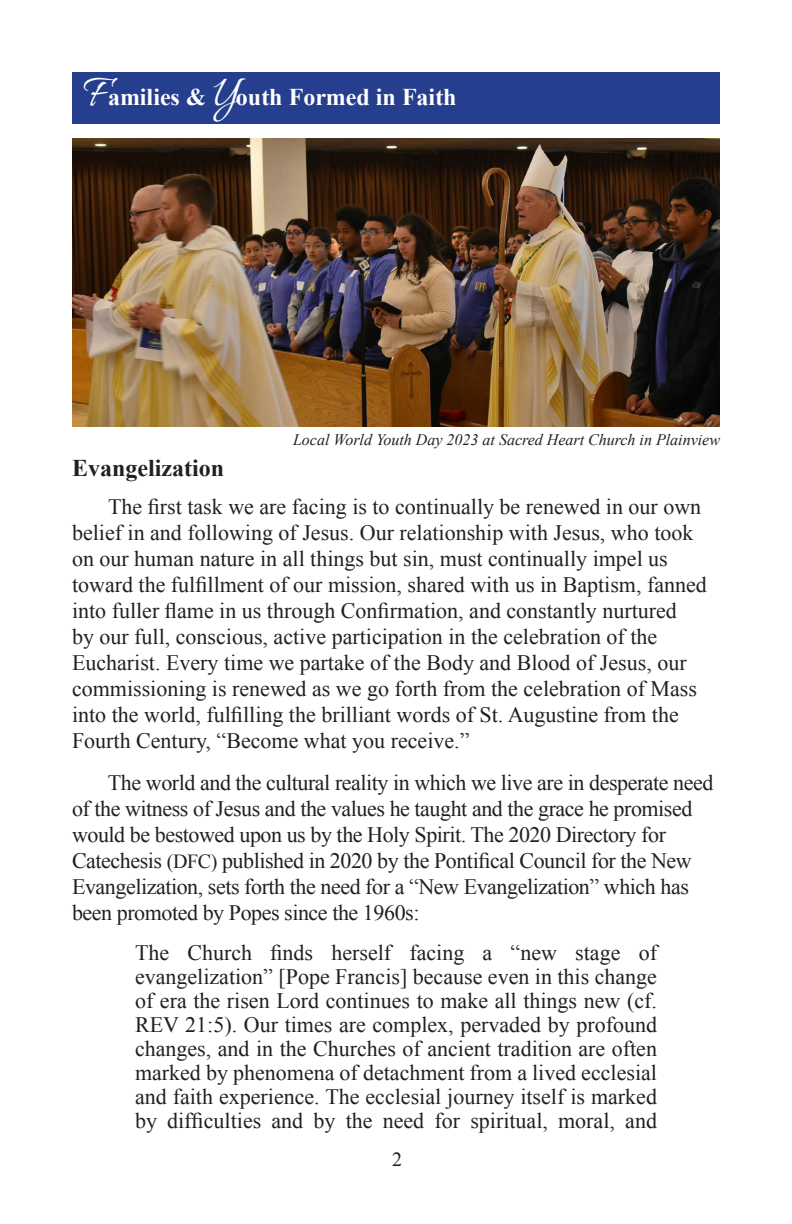
<style>
.page{position:relative;width:792px;height:1224px;background:#fff}
.page>*{position:absolute;margin:0;border:0;box-sizing:border-box;transform-origin:0 0}
.t1{font:46px "Allura";color:#fff}
.t2{font:700 24px "Times New Roman";color:#fff}
.t3{font:700 24px "Times New Roman";color:#231f20}
.t4{font:22px/26px "Times New Roman";color:#231f20}
.t5{font:22px/26px "Times New Roman";letter-spacing:-.02em;color:#231f20}
.t6{font:20px "Times New Roman";color:#231f20}
.t7{font:italic 16px "Times New Roman";color:#231f20}
.s1{font-size:20px}
</style>
<div class="page">
<div style="left:72px;top:72px;width:648px;height:52px;background:#253f8e"></div>
<img style="left:72px;top:139px;width:648px;height:287px">
<p class="t1" style="left:213px;top:67px;width:26px">Y</p>
<p class="t1" style="left:83px;top:67px;width:26px">F</p>
<p class="t2" style="left:108px;top:80px;width:350px">amilies &amp; outh Formed in Faith</p>
<p class="t7" style="left:293px;top:428px;width:428px">Local World Youth Day 2023 at Sacred Heart Church in Plainview</p>
<p class="t3" style="left:72px;top:452px;width:154px">Evangelization</p>
<p class="t4" style="left:72px;top:493px;width:636px;text-indent:36px">The first task we are facing is to continually be renewed in our own belief in and following of Jesus. Our relationship with Jesus, who took on our human nature in all things but sin, must continually impel us toward the fulfillment of our mission, shared with us in Baptism, fanned into fuller flame in us through Confirmation, and constantly nurtured<br>by our full, conscious, active participation in the celebration of the Eucharist. Every time we partake of the Body and Blood of Jesus, our commissioning is renewed as we go forth from the celebration of Mass into the world, fulfilling the brilliant words of St. Augustine from the Fourth Century, “Become what you receive.”</p>
<p class="t5" style="left:72px;top:769px;width:643px;text-indent:36px">The world and the cultural reality in which we live are in desperate need of the witness of Jesus and the values he taught and the grace he promised would be bestowed upon us by the Holy Spirit. The 2020 Directory for Catechesis <span class="s1">(DFC)</span> published in 2020 by the Pontifical Council for the New Evangelization, sets forth the need for a “New Evangelization” which has been promoted by Popes since the 1960s:</p>
<p class="t4" style="left:135px;top:940px;width:524px;line-height:24px;text-align:justify">The Church finds herself facing a “new stage of evangelization” [Pope Francis] because even in this change of era the risen Lord continues to make all things new (cf.<br>REV 21:5). Our times are complex, pervaded by profound changes, and in the Churches of ancient tradition are often marked by phenomena of detachment from a lived ecclesial and faith experience. The ecclesial journey itself is marked by difficulties and by the need for spiritual, moral, and</p>
<p class="t6" style="left:392px;top:1146px;width:11px">2</p>
</div>
